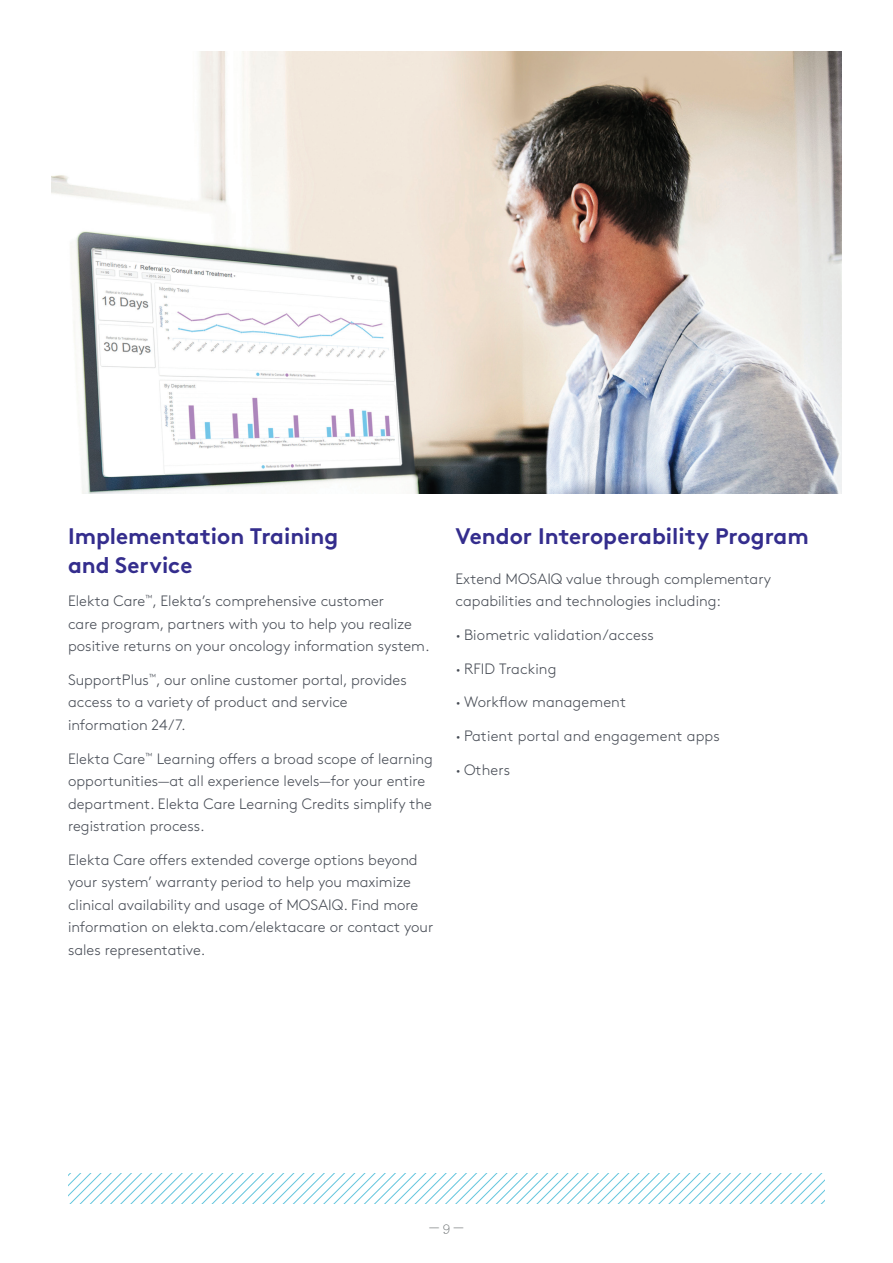
<style>
.page{position:relative;width:893px;height:1263px;background:#fff}
.page>*{position:absolute;margin:0;border:0;box-sizing:border-box;transform-origin:0 0}
.Brown_Pro_Bold___Bod{font:700 22.5px/28.5px "Brown Pro";color:#342d8d}
.Body_New{font:300 15px/22.5px "Brown Pro";color:#464b54}
.t1{font:300 15px "Archer";color:#64696b}
.s1{font-weight:700}
</style>
<div class="page">
<img style="left:51px;top:51px;width:791px;height:442px">
<svg style="left:68px;top:1173px;width:757px;height:30px"></svg>
<p class="Brown_Pro_Bold___Bod" style="left:68px;top:520px;width:272px">Implementation Training and Service</p>
<p class="Body_New" style="left:68px;top:588px;width:363px">Elekta Care<sup>™</sup>, Elekta’s comprehensive customer<br>care program, partners with you to help you realize positive returns on your oncology information system.</p>
<p class="Body_New" style="left:68px;top:667px;width:340px">SupportPlus<sup>™</sup>, our online customer portal, provides access to a variety of product and service information 24/7.</p>
<p class="Body_New" style="left:68px;top:746px;width:366px">Elekta Care<sup>™</sup> Learning offers a broad scope of learning opportunities—at all experience levels—for your entire department. Elekta Care Learning Credits simplify the registration process.</p>
<p class="Body_New" style="left:68px;top:847px;width:367px">Elekta Care offers extended coverge options beyond your system’ warranty period to help you maximize clinical availability and usage of MOSAIQ. Find more information on elekta.com/elektacare or contact your sales representative.</p>
<p class="Brown_Pro_Bold___Bod" style="left:455px;top:520px;width:355px">Vendor Interoperability Program</p>
<p class="Body_New" style="left:455px;top:566px;width:317px">Extend MOSAIQ value through complementary capabilities and technologies including:</p>
<p class="Body_New" style="left:455px;top:622px;width:200px"><span class="s1">·</span> Biometric validation/access</p>
<p class="Body_New" style="left:455px;top:656px;width:102px"><span class="s1">·</span> RFID Tracking</p>
<p class="Body_New" style="left:455px;top:690px;width:172px"><span class="s1">·</span> Workflow management</p>
<p class="Body_New" style="left:455px;top:723px;width:266px"><span class="s1">·</span> Patient portal and engagement apps</p>
<p class="Body_New" style="left:455px;top:757px;width:56px"><span class="s1">·</span> Others</p>
<p class="t1" style="left:429px;top:1218px;width:36px">— 9 —</p>
</div>
